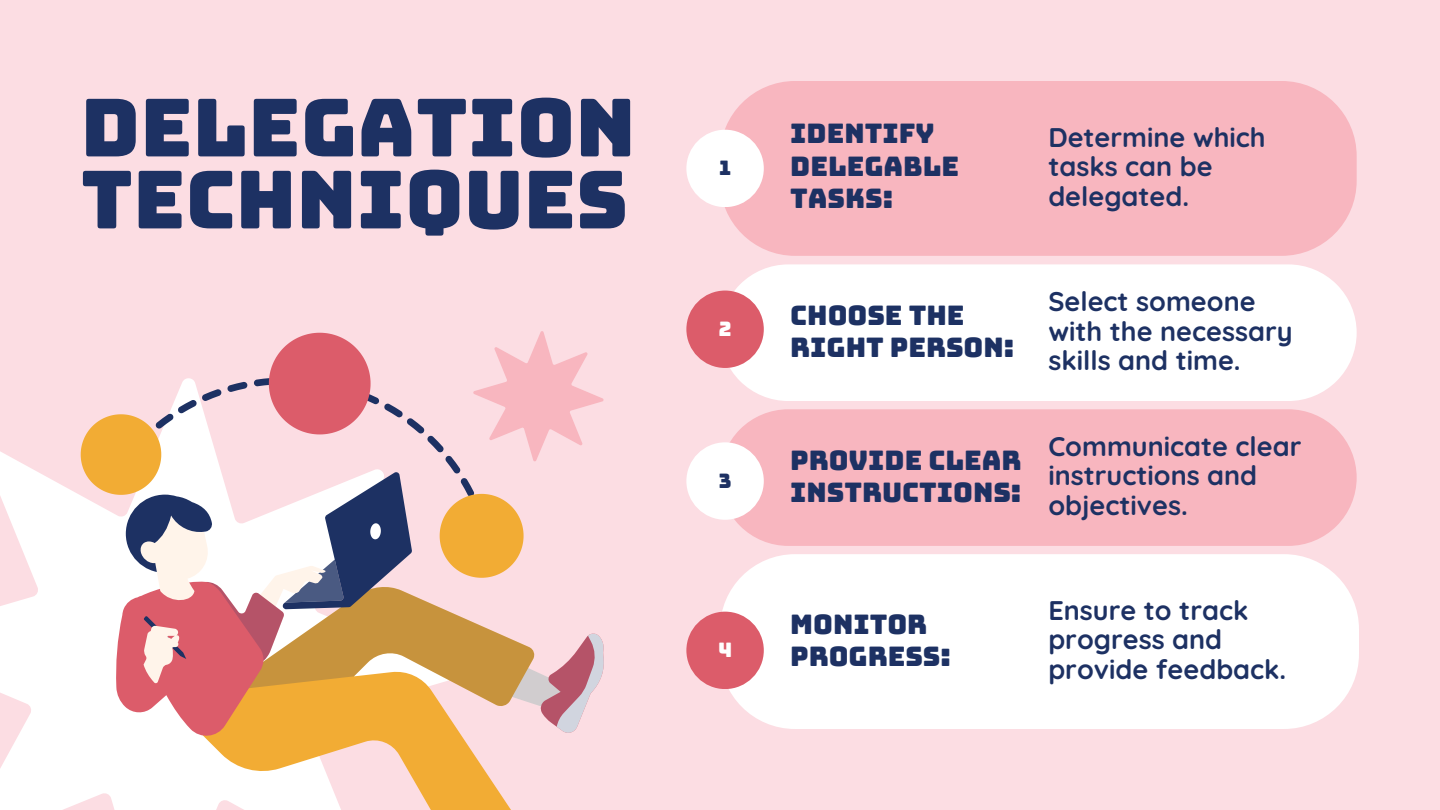
<style>
.page{position:relative;width:1440px;height:810px;background:#fcdde3}
.page>*{position:absolute;margin:0;border:0;box-sizing:border-box;transform-origin:0 0}
.t1{font:80px/72px "Bungee";color:#1d3163}
.t2{font:700 27px/29.2px "Quicksand";color:#1d3163}
.t3{font:27px/32.2px "Bungee";color:#1d3163}
.t4{font:20px "Bungee";color:#1d3163}
.t5{font:20px "Bungee";color:#fff}
</style>
<div class="page">
<div style="left:720px;top:81px;width:637px;height:175px;background:#f8b6bf;border-radius:75px"></div>
<div style="left:730px;top:409px;width:627px;height:137px;background:#f8b6bf"></div>
<div style="left:720px;top:264px;width:637px;height:137px;background:#fff"></div>
<div style="left:720px;top:554px;width:639px;height:175px;background:#fff;border-radius:75px"></div>
<svg style="left:0;top:450px;width:194px;height:360px;fill:#fff"></svg>
<svg style="left:194px;top:733px;width:317px;height:77px"></svg>
<svg style="left:412px;top:595px;width:192px;height:138px"></svg>
<svg style="left:412px;top:419px;width:72px;height:122px"></svg>
<svg style="left:440px;top:494px;width:84px;height:84px"></svg>
<svg style="left:81px;top:333px;width:331px;height:406px"></svg>
<div style="left:686px;top:130px;width:78px;height:77px;background:#fff;border-radius:50%"></div>
<div style="left:686px;top:291px;width:78px;height:77px;background:#dc5c6a;border-radius:50%"></div>
<div style="left:686px;top:442px;width:78px;height:78px;background:#fff;border-radius:50%"></div>
<div style="left:686px;top:612px;width:78px;height:77px;background:#dc5c6a;border-radius:50%"></div>
<svg style="left:473px;top:331px;width:131px;height:131px"></svg>
<h1 class="t1" style="left:81px;top:92px;width:556px">DELEGATION<br>TECHNIQUES</h1>
<p class="t4" style="left:719px;top:158px;width:14px">1</p>
<p class="t5" style="left:719px;top:319px;width:14px">2</p>
<h2 class="t4" style="left:719px;top:471px;width:14px">3</h2>
<p class="t5" style="left:718px;top:640px;width:16px">4</p>
<p class="t3" style="left:790px;top:117px;width:170px">IDENTIFY<br>DELEGABLE<br>TASKS:</p>
<h2 class="t2" style="left:1048px;top:122px;width:219px">Determine which tasks can be delegated.</h2>
<p class="t3" style="left:790px;top:299px;width:225px">CHOOSE THE<br>RIGHT PERSON:</p>
<p class="t3" style="left:790px;top:444px;width:233px">PROVIDE CLEAR<br>INSTRUCTIONS:</p>
<p class="t2" style="left:1048px;top:287px;width:246px">Select someone with the necessary skills and time.</p>
<p class="t2" style="left:1048px;top:431px;width:255px">Communicate clear instructions and objectives.</p>
<p class="t3" style="left:790px;top:608px;width:162px">MONITOR<br>PROGRESS:</p>
<h2 class="t2" style="left:1048px;top:595px;width:239px">Ensure to track progress and provide feedback.</h2>
</div>
